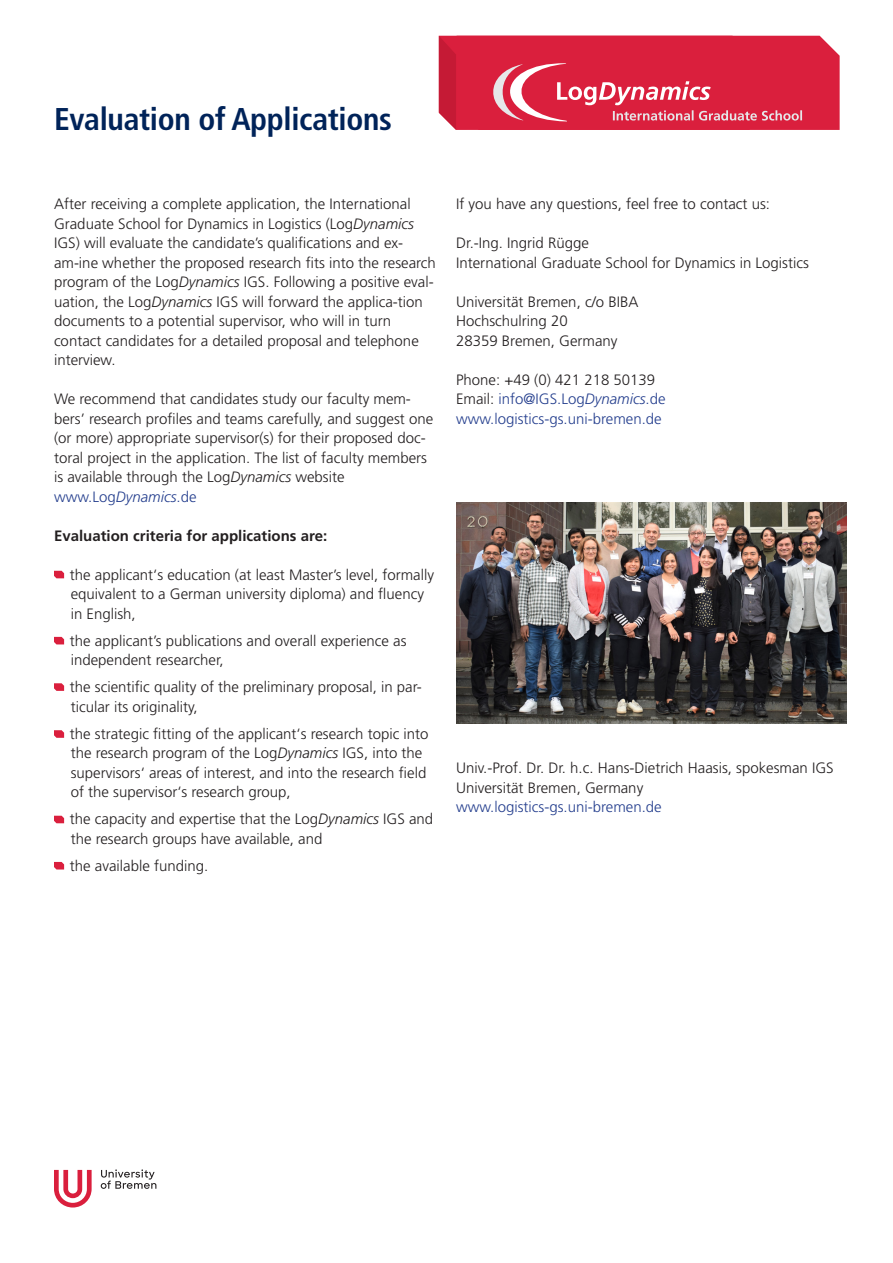
<style>
.page{position:relative;width:893px;height:1263px;background:#fff}
.page>*{position:absolute;margin:0;border:0;box-sizing:border-box;transform-origin:0 0}
.t1{font:700 condensed 31.5px "Frutiger LT Std";letter-spacing:-.01em;color:#002359}
.Text{font:300 15px/19.5px "Frutiger LT Std";color:#231f20}
.Text-2{font:300 15px "Frutiger LT Std";color:#253f8e}
.Text-3{font:700 15px "Frutiger LT Std";color:#231f20}
.s1{font-style:italic}
.s2{color:#231f20}
</style>
<div class="page">
<svg style="left:439px;top:36px;width:401px;height:94px;background:#db314c"></svg>
<svg style="left:54px;top:571px;width:10px;height:7px"></svg>
<svg style="left:54px;top:637px;width:10px;height:7px"></svg>
<svg style="left:54px;top:683px;width:10px;height:8px"></svg>
<svg style="left:54px;top:730px;width:10px;height:8px"></svg>
<img style="left:456px;top:503px;width:390px;height:221px">
<svg style="left:54px;top:816px;width:10px;height:7px"></svg>
<svg style="left:54px;top:862px;width:10px;height:7px"></svg>
<svg style="left:101px;top:1169px;width:55px;height:20px"></svg>
<svg style="left:54px;top:1170px;width:38px;height:37px"></svg>
<p class="t1" style="left:54px;top:100px;width:340px">Evaluation of Applications</p>
<p class="Text" style="left:54px;top:195px;width:383px">After receiving a complete application, the International Graduate School for Dynamics in Logistics (Log<span class="s1">Dynamics </span>IGS) will evaluate the candidate’s qualifications and ex&shy;am-ine whether the proposed research fits into the research program of the Log<span class="s1">Dynamics</span> IGS. Following a positive eval&shy;uation, the Log<span class="s1">Dynamics</span> IGS will forward the applica-tion documents to a potential supervisor, who will in turn contact candidates for a detailed proposal and telephone interview.</p>
<p class="Text" style="left:54px;top:390px;width:381px">We recommend that candidates study our faculty mem&shy;bers’ research profiles and teams carefully, and suggest one (or more) appropriate supervisor(s) for their proposed doc&shy;toral project in the application. The list of faculty members is available through the Log<span class="s1">Dynamics</span> website</p>
<p class="Text-2" style="left:54px;top:488px;width:144px">www.Log<span class="s1">Dynamics</span>.de</p>
<p class="Text-3" style="left:54px;top:527px;width:275px">Evaluation criteria for applications are:</p>
<p class="Text" style="left:71px;top:565px;width:365px;text-indent:-17px">• the applicant‘s education (at least Master’s level, formally equivalent to a German university diploma) and fluency in English,</p>
<p class="Text" style="left:71px;top:631px;width:337px;text-indent:-17px">• the applicant’s publications and overall experience as independent researcher,</p>
<p class="Text" style="left:71px;top:678px;width:353px;text-indent:-17px">• the scientific quality of the preliminary proposal, in par&shy;ticular its originality,</p>
<p class="Text" style="left:71px;top:724px;width:359px;text-indent:-17px">• the strategic fitting of the applicant‘s research topic into the research program of the Log<span class="s1">Dynamics</span> IGS, into the supervisors‘ areas of interest, and into the research field of the supervisor‘s research group,</p>
<p class="Text" style="left:71px;top:810px;width:364px;text-indent:-17px">• the capacity and expertise that the Log<span class="s1">Dynamics</span> IGS and the research groups have available, and</p>
<p class="Text" style="left:54px;top:856px;width:156px">• the available funding.</p>
<p class="Text" style="left:456px;top:195px;width:315px">If you have any questions, feel free to contact us:</p>
<p class="Text" style="left:456px;top:234px;width:134px">Dr.-Ing. Ingrid Rügge</p>
<p class="Text" style="left:456px;top:253px;width:354px">International Graduate School for Dynamics in Logistics</p>
<p class="Text" style="left:456px;top:292px;width:184px">Universität Bremen, c/o BIBA</p>
<p class="Text" style="left:456px;top:312px;width:113px">Hochschulring 20</p>
<p class="Text" style="left:456px;top:331px;width:163px">28359 Bremen, Germany</p>
<p class="Text" style="left:456px;top:370px;width:201px">Phone: +49 (0) 421 218 50139</p>
<p class="Text-2" style="left:456px;top:391px;width:211px"><span class="s2">Email:</span> info@IGS.Log<span class="s1">Dynamics</span>.de</p>
<p class="Text-2" style="left:456px;top:410px;width:207px">www.logistics-gs.uni-bremen.de</p>
<p class="Text" style="left:456px;top:759px;width:379px">Univ.-Prof. Dr. Dr. h.c. Hans-Dietrich Haasis, spokesman IGS</p>
<p class="Text" style="left:456px;top:778px;width:189px">Universität Bremen, Germany</p>
<p class="Text-2" style="left:456px;top:799px;width:207px">www.logistics-gs.uni-bremen.de</p>
</div>
